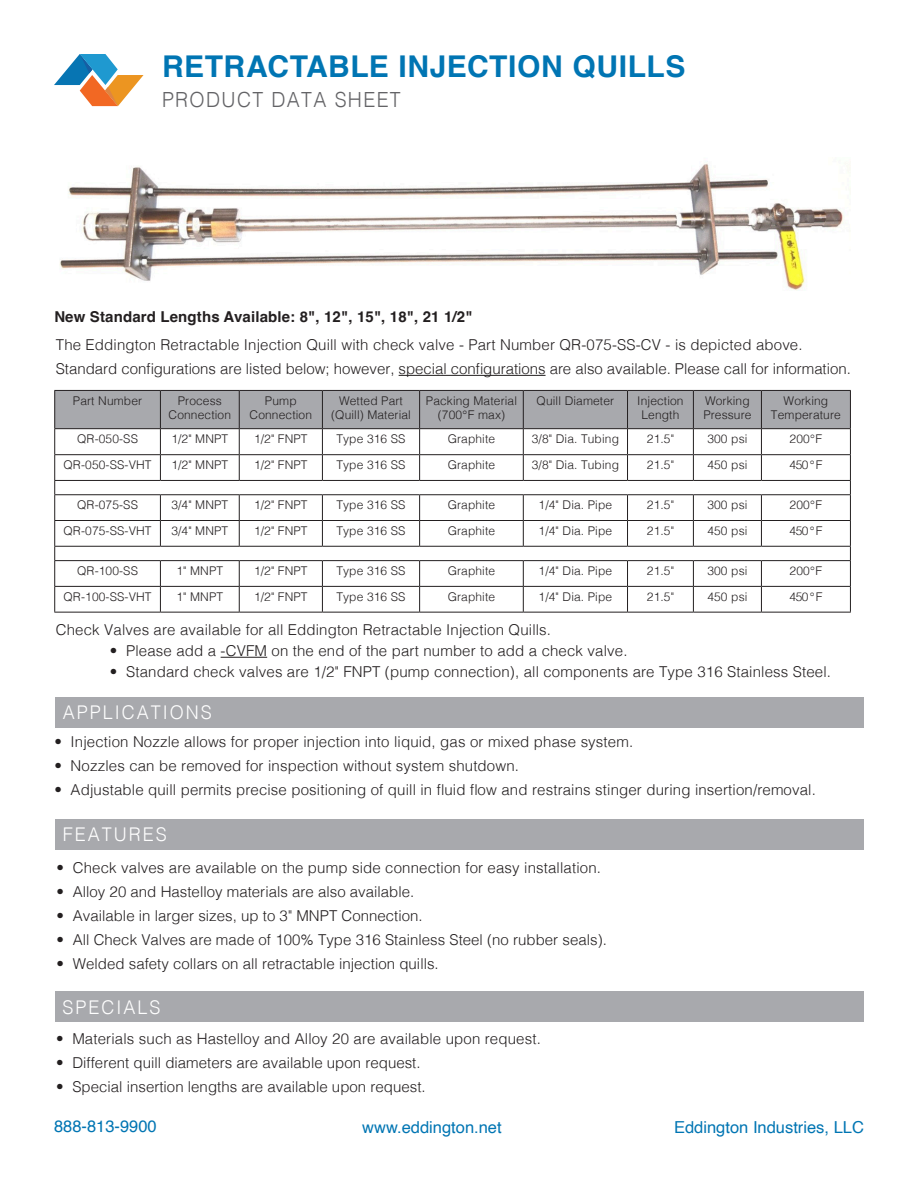
<style>
.page{position:relative;width:918px;height:1188px;background:#fff}
.page>*{position:absolute;margin:0;border:0;box-sizing:border-box;transform-origin:0 0}
.t1{font:700 30px "Helvetica";letter-spacing:.02em;color:#0075b3}
.t2{font:300 20.85px "Helvetica";letter-spacing:.07em;color:#636366;scale:.93 1}
.Paragraph_Style_1{font:300 18.9px "Helvetica";letter-spacing:.11em;color:#fff;scale:.95 1}
.t3{font:16.5px "Helvetica";color:#0075b3}
.Paragraph_Style_1-2{font:300 15px/24px "Helvetica";letter-spacing:.01em;color:#231f20}
.Paragraph_Style_1-3{font:700 15px "Helvetica";letter-spacing:.01em;color:#231f20}
.Paragraph_Style_1-4{font:300 12px/13.5px "Helvetica";letter-spacing:.01em;color:#231f20;text-align:center}
</style>
<div class="page">
<svg style="left:54px;top:54px;width:90px;height:52px"></svg>
<img style="left:59px;top:161px;width:792px;height:130px">
<hr style="left:399px;top:375px;width:147px;height:1px;background:#231f20">
<svg style="left:54px;top:390px;width:797px;height:222px"></svg>
<hr style="left:54px;top:612px;width:106px;height:1px;background:#231f20">
<hr style="left:160px;top:612px;width:79px;height:1px;background:#231f20">
<hr style="left:239px;top:612px;width:83px;height:1px;background:#231f20">
<hr style="left:322px;top:612px;width:98px;height:1px;background:#231f20">
<hr style="left:420px;top:612px;width:103px;height:1px;background:#231f20">
<hr style="left:523px;top:612px;width:105px;height:1px;background:#231f20">
<hr style="left:628px;top:612px;width:65px;height:1px;background:#231f20">
<hr style="left:693px;top:612px;width:68px;height:1px;background:#231f20">
<hr style="left:761px;top:612px;width:90px;height:1px;background:#231f20">
<hr style="left:221px;top:657px;width:46px;height:1px;background:#231f20">
<div style="left:56px;top:697px;width:808px;height:30px;background:#a8a9ad"></div>
<div style="left:56px;top:819px;width:808px;height:31px;background:#a8a9ad"></div>
<div style="left:56px;top:992px;width:808px;height:30px;background:#a8a9ad"></div>
<p class="t1" style="left:162px;top:48px;width:525px">RETRACTABLE INJECTION QUILLS</p>
<h2 class="t2" style="left:162px;top:81px;width:258px">PRODUCT DATA SHEET</h2>
<p class="Paragraph_Style_1-3" style="left:54px;top:307px;width:420px">New Standard Lengths Available: 8", 12", 15", 18", 21 1/2"</p>
<p class="Paragraph_Style_1-2" style="left:56px;top:332px;width:797px">The Eddington Retractable Injection Quill with check valve - Part Number QR-075-SS-CV - is depicted above.<br>Standard configurations are listed below; however, special configurations are also available. Please call for information.</p>
<p class="Paragraph_Style_1-4" style="left:73px;top:393px;width:71px">Part Number</p>
<p class="Paragraph_Style_1-4" style="left:169px;top:393px;width:64px">Process<br>Connection</p>
<p class="Paragraph_Style_1-4" style="left:250px;top:393px;width:64px">Pump<br>Connection</p>
<p class="Paragraph_Style_1-4" style="left:331px;top:393px;width:81px;line-height:14.4px">Wetted Part (Quill) Material</p>
<p class="Paragraph_Style_1-4" style="left:426px;top:393px;width:93px">Packing Material (700 ° F max)</p>
<p class="Paragraph_Style_1-4" style="left:537px;top:393px;width:79px">Quill Diameter</p>
<p class="Paragraph_Style_1-4" style="left:637px;top:393px;width:48px;line-height:14.4px">Injection<br>Length</p>
<p class="Paragraph_Style_1-4" style="left:703px;top:393px;width:50px;text-align:left">Working<br>Pressure</p>
<p class="Paragraph_Style_1-4" style="left:771px;top:393px;width:71px">Working<br>Temperature</p>
<p class="Paragraph_Style_1-4" style="left:77px;top:431px;width:62px">QR-050-SS</p>
<p class="Paragraph_Style_1-4" style="left:171px;top:431px;width:58px">1/2" MNPT</p>
<p class="Paragraph_Style_1-4" style="left:254px;top:431px;width:55px">1/2" FNPT</p>
<p class="Paragraph_Style_1-4" style="left:336px;top:431px;width:71px">Type 316 SS</p>
<p class="Paragraph_Style_1-4" style="left:448px;top:431px;width:49px">Graphite</p>
<p class="Paragraph_Style_1-4" style="left:532px;top:431px;width:89px">3/8" Dia. Tubing</p>
<p class="Paragraph_Style_1-4" style="left:647px;top:431px;width:29px">21.5"</p>
<p class="Paragraph_Style_1-4" style="left:707px;top:431px;width:42px">300 psi</p>
<p class="Paragraph_Style_1-4" style="left:790px;top:431px;width:34px">200 ° F</p>
<p class="Paragraph_Style_1-4" style="left:64px;top:457px;width:90px">QR-050-SS-VHT</p>
<p class="Paragraph_Style_1-4" style="left:171px;top:457px;width:58px">1/2" MNPT</p>
<p class="Paragraph_Style_1-4" style="left:254px;top:457px;width:55px">1/2" FNPT</p>
<p class="Paragraph_Style_1-4" style="left:336px;top:457px;width:71px">Type 316 SS</p>
<p class="Paragraph_Style_1-4" style="left:448px;top:457px;width:49px">Graphite</p>
<p class="Paragraph_Style_1-4" style="left:532px;top:457px;width:89px">3/8" Dia. Tubing</p>
<p class="Paragraph_Style_1-4" style="left:647px;top:457px;width:29px">21.5"</p>
<p class="Paragraph_Style_1-4" style="left:707px;top:457px;width:42px">450 psi</p>
<p class="Paragraph_Style_1-4" style="left:790px;top:457px;width:34px">450 ° F</p>
<p class="Paragraph_Style_1-4" style="left:77px;top:498px;width:62px">QR-075-SS</p>
<p class="Paragraph_Style_1-4" style="left:171px;top:498px;width:58px">3/4" MNPT</p>
<p class="Paragraph_Style_1-4" style="left:254px;top:498px;width:55px">1/2" FNPT</p>
<p class="Paragraph_Style_1-4" style="left:336px;top:498px;width:71px">Type 316 SS</p>
<p class="Paragraph_Style_1-4" style="left:448px;top:498px;width:49px">Graphite</p>
<p class="Paragraph_Style_1-4" style="left:539px;top:498px;width:75px">1/4" Dia. Pipe</p>
<p class="Paragraph_Style_1-4" style="left:647px;top:498px;width:29px">21.5"</p>
<p class="Paragraph_Style_1-4" style="left:707px;top:498px;width:42px">300 psi</p>
<p class="Paragraph_Style_1-4" style="left:790px;top:498px;width:34px">200 ° F</p>
<p class="Paragraph_Style_1-4" style="left:64px;top:523px;width:90px">QR-075-SS-VHT</p>
<p class="Paragraph_Style_1-4" style="left:171px;top:523px;width:58px">3/4" MNPT</p>
<p class="Paragraph_Style_1-4" style="left:254px;top:523px;width:55px">1/2" FNPT</p>
<p class="Paragraph_Style_1-4" style="left:336px;top:523px;width:71px">Type 316 SS</p>
<p class="Paragraph_Style_1-4" style="left:448px;top:523px;width:49px">Graphite</p>
<p class="Paragraph_Style_1-4" style="left:539px;top:523px;width:75px">1/4" Dia. Pipe</p>
<p class="Paragraph_Style_1-4" style="left:647px;top:523px;width:29px">21.5"</p>
<p class="Paragraph_Style_1-4" style="left:707px;top:523px;width:42px">450 psi</p>
<p class="Paragraph_Style_1-4" style="left:790px;top:523px;width:34px">450 ° F</p>
<p class="Paragraph_Style_1-4" style="left:77px;top:563px;width:62px">QR-100-SS</p>
<p class="Paragraph_Style_1-4" style="left:176px;top:563px;width:48px">1" MNPT</p>
<p class="Paragraph_Style_1-4" style="left:254px;top:563px;width:55px">1/2" FNPT</p>
<p class="Paragraph_Style_1-4" style="left:336px;top:563px;width:71px">Type 316 SS</p>
<p class="Paragraph_Style_1-4" style="left:448px;top:563px;width:49px">Graphite</p>
<p class="Paragraph_Style_1-4" style="left:539px;top:563px;width:75px">1/4" Dia. Pipe</p>
<p class="Paragraph_Style_1-4" style="left:647px;top:563px;width:29px">21.5"</p>
<p class="Paragraph_Style_1-4" style="left:707px;top:563px;width:42px">300 psi</p>
<p class="Paragraph_Style_1-4" style="left:790px;top:563px;width:34px">200 ° F</p>
<p class="Paragraph_Style_1-4" style="left:64px;top:589px;width:90px">QR-100-SS-VHT</p>
<p class="Paragraph_Style_1-4" style="left:176px;top:589px;width:48px">1" MNPT</p>
<p class="Paragraph_Style_1-4" style="left:254px;top:589px;width:55px">1/2" FNPT</p>
<p class="Paragraph_Style_1-4" style="left:336px;top:589px;width:71px">Type 316 SS</p>
<p class="Paragraph_Style_1-4" style="left:448px;top:589px;width:49px">Graphite</p>
<p class="Paragraph_Style_1-4" style="left:539px;top:589px;width:75px">1/4" Dia. Pipe</p>
<p class="Paragraph_Style_1-4" style="left:647px;top:589px;width:29px">21.5"</p>
<p class="Paragraph_Style_1-4" style="left:707px;top:589px;width:42px">450 psi</p>
<p class="Paragraph_Style_1-4" style="left:790px;top:589px;width:34px">450 ° F</p>
<p class="Paragraph_Style_1-2" style="left:56px;top:617px;width:497px">Check Valves are available for all Eddington Retractable Injection Quills.</p>
<p class="Paragraph_Style_1-2" style="left:110px;top:638px;width:519px">• Please add a -CVFM on the end of the part number to add a check valve.</p>
<p class="Paragraph_Style_1-2" style="left:110px;top:659px;width:723px">• Standard check valves are 1/2" FNPT (pump connection), all components are Type 316 Stainless Steel.</p>
<p class="Paragraph_Style_1" style="left:63px;top:696px;width:158px">APPLICATIONS</p>
<p class="Paragraph_Style_1-2" style="left:54px;top:729px;width:580px">• Injection Nozzle allows for proper injection into liquid, gas or mixed phase system.</p>
<p class="Paragraph_Style_1-2" style="left:54px;top:753px;width:466px">• Nozzles can be removed for inspection without system shutdown.</p>
<p class="Paragraph_Style_1-2" style="left:54px;top:777px;width:763px">• Adjustable quill permits precise positioning of quill in fluid flow and restrains stinger during insertion/removal.</p>
<p class="Paragraph_Style_1" style="left:63px;top:819px;width:111px">FEATURES</p>
<p class="Paragraph_Style_1-2" style="left:56px;top:855px;width:546px">• Check valves are available on the pump side connection for easy installation.</p>
<p class="Paragraph_Style_1-2" style="left:56px;top:879px;width:359px">• Alloy 20 and Hastelloy materials are also available.</p>
<p class="Paragraph_Style_1-2" style="left:56px;top:903px;width:368px">• Available in larger sizes, up to 3" MNPT Connection.</p>
<p class="Paragraph_Style_1-2" style="left:56px;top:927px;width:552px">• All Check Valves are made of 100% Type 316 Stainless Steel (no rubber seals).</p>
<p class="Paragraph_Style_1-2" style="left:56px;top:951px;width:384px">• Welded safety collars on all retractable injection quills.</p>
<p class="Paragraph_Style_1" style="left:62px;top:991px;width:105px">SPECIALS</p>
<p class="Paragraph_Style_1-2" style="left:56px;top:1025px;width:486px">• Materials such as Hastelloy and Alloy 20 are available upon request.</p>
<p class="Paragraph_Style_1-2" style="left:56px;top:1049px;width:366px">• Different quill diameters are available upon request.</p>
<p class="Paragraph_Style_1-2" style="left:56px;top:1073px;width:371px">• Special insertion lengths are available upon request.</p>
<p class="t3" style="left:54px;top:1113px;width:104px">888-813-9900</p>
<p class="t3" style="left:362px;top:1114px;width:141px">www.eddington.net</p>
<p class="t3" style="left:674px;top:1114px;width:191px">Eddington Industries, LLC</p>
</div>
